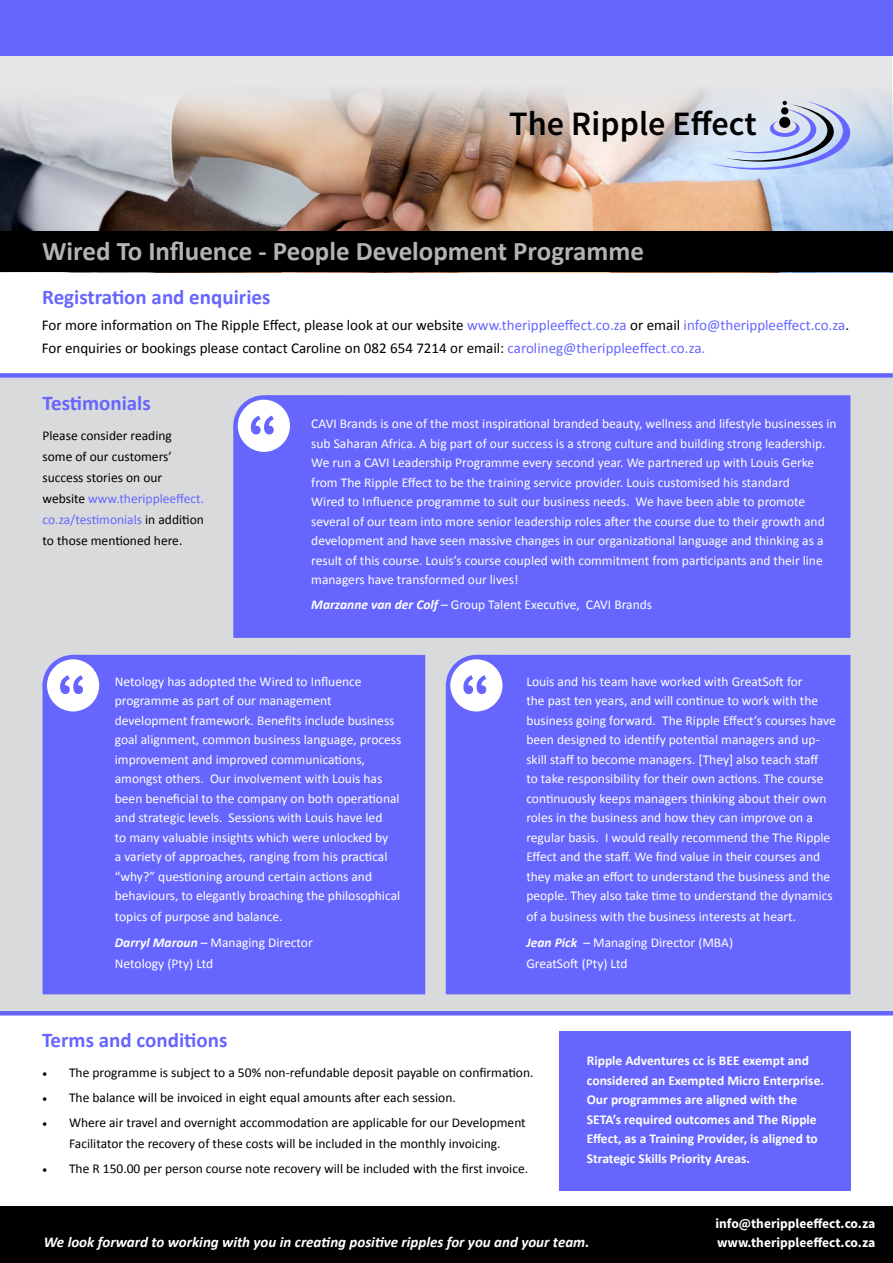
<style>
.page{position:relative;width:893px;height:1263px;background:#fff}
.page>*{position:absolute;margin:0;border:0;box-sizing:border-box;transform-origin:0 0}
.t1{font:900 50.7px "Source Sans Pro";color:#66f}
.t2{font:600 34.2px "Source Sans Pro";color:#000}
.t3{font:700 27px "Calibri";color:#b1b3b5}
.t4{font:700 21px "Calibri";color:#66f}
.t5{font:15px/22.5px "Calibri";color:#000}
.t6{font:italic 700 15px "Calibri";color:#fff}
.t7{font:13.5px/19.5px "Calibri";color:#fff}
.t8{font:13.5px/21px "Calibri";color:#000;text-align:center}
.t9{font:700 13.5px/19.5px "Calibri";color:#fff}
.t10{font:700 13.5px "Source Sans Pro";color:#fff}
.s1{color:#66f}
.s2{font-weight:700;font-style:italic}
.s3{font-family:"Minion Pro"}
</style>
<div class="page">
<div style="left:0;top:376px;width:893px;height:635px;background:#d9dadb"></div>
<div style="left:0;top:373px;width:893px;height:5px;background:#66f"></div>
<hr style="left:0;top:1011px;width:893px;height:4px;background:#66f">
<div style="left:233px;top:395px;width:617px;height:243px;background:#66f"></div>
<div style="left:43px;top:655px;width:382px;height:339px;background:#66f"></div>
<div style="left:446px;top:655px;width:404px;height:339px;background:#66f"></div>
<div style="left:236px;top:397px;width:56px;height:57px;background:#fff;border-radius:50%"></div>
<div style="left:233px;top:395px;width:61px;height:61px;border:4px solid #66f;border-radius:50%"></div>
<div style="left:45px;top:657px;width:56px;height:57px;background:#fff;border-radius:50%"></div>
<div style="left:43px;top:655px;width:61px;height:61px;border:4px solid #66f;border-radius:50%"></div>
<div style="left:448px;top:657px;width:57px;height:57px;background:#fff;border-radius:50%"></div>
<div style="left:446px;top:655px;width:61px;height:61px;border:4px solid #66f;border-radius:50%"></div>
<div style="left:0;top:1206px;width:892px;height:57px;background:#000"></div>
<div style="left:559px;top:1031px;width:291px;height:160px;background:#66f"></div>
<img style="left:0;top:38px;width:893px;height:194px">
<svg style="left:709px;top:101px;width:141px;height:69px;background:#bbc7e5"></svg>
<div style="left:0;top:0;width:892px;height:55px;background:#66f"></div>
<div style="left:0;top:232px;width:893px;height:40px;background:#000"></div>
<h2 class="t2" style="left:509px;top:102px;width:249px">The Ripple Effect</h2>
<h3 class="t3" style="left:42px;top:234px;width:603px">Wired To Influence - People Development Programme</h3>
<h3 class="t4" style="left:42px;top:283px;width:230px">Registration and enquiries</h3>
<p class="t5" style="left:42px;top:314px;width:809px">For more information on The Ripple Effect, please look at our website <span class="s1">www.therippleeffect.co.za</span> or email <span class="s1">info@therippleeffect.co.za</span>.<br>For enquiries or bookings please contact Caroline on 082 654 7214 or email: <span class="s1">carolineg@therippleeffect.co.za.</span></p>
<h3 class="t4" style="left:43px;top:390px;width:110px">Testimonials</h3>
<p class="t8" style="left:43px;top:425px;width:163px;text-align:left">Please consider reading some of our customers’ success stories on our website <span class="s1">www.therippleeffect. co.za/testimonials</span> in addition to those mentioned here.</p>
<h1 class="t1" style="left:248px;top:400px;width:31px">“</h1>
<p class="t7" style="left:311px;top:414px;width:527px">CAVI Brands is one of the most inspirational branded beauty, wellness and lifestyle businesses in sub Saharan Africa. A big part of our success is a strong culture and building strong leadership.<br>We run a CAVI Leadership Programme every second year. We partnered up with Louis Gerke from The Ripple Effect to be the training service provider. Louis customised his standard<br>Wired to Influence programme to suit our business needs. We have been able to promote several of our team into more senior leadership roles after the course due to their growth and development and have seen massive changes in our organizational language and thinking as a result of this course. Louis’s course coupled with commitment from participants and their line managers have transformed our lives!</p>
<p class="t7" style="left:311px;top:595px;width:342px"><span class="s2">Marzanne van der Colf</span> – Group Talent Executive, CAVI Brands</p>
<h1 class="t1" style="left:57px;top:660px;width:31px">“</h1>
<h1 class="t1" style="left:461px;top:660px;width:31px">“</h1>
<p class="t7" style="left:115px;top:672px;width:288px">Netology has adopted the Wired to Influence programme as part of our management development framework. Benefits include business goal alignment, common business language, process improvement and improved communications, amongst others. Our involvement with Louis has been beneficial to the company on both operational and strategic levels. Sessions with Louis have led<br>to many valuable insights which were unlocked by<br>a variety of approaches, ranging from his practical “why?” questioning around certain actions and behaviours, to elegantly broaching the philosophical</p>
<p class="t7" style="left:115px;top:904px;width:199px;line-height:25.2px">topics of purpose and balance.<br><span class="s2">Darryl Maroun</span> – Managing Director</p>
<p class="t7" style="left:115px;top:953px;width:100px">Netology (Pty) Ltd</p>
<h3 class="t4" style="left:42px;top:1026px;width:187px">Terms and conditions</h3>
<p class="t7" style="left:526px;top:672px;width:311px">Louis and his team have worked with GreatSoft for<br>the past ten years, and will continue to work with the business going forward. The Ripple Effect’s courses have been designed to identify potential managers and up&shy;skill staff to become managers. [They] also teach staff<br>to take responsibility for their own actions. The course continuously keeps managers thinking about their own roles in the business and how they can improve on a regular basis. I would really recommend the The Ripple Effect and the staff. We find value in their courses and they make an effort to understand the business and the people. They also take time to understand the dynamics</p>
<p class="t7" style="left:526px;top:904px;width:271px;line-height:25.2px">of a business with the business interests at heart.<br><span class="s2">Jean Pick</span> – Managing Director (MBA)</p>
<p class="t7" style="left:526px;top:953px;width:103px">GreatSoft (Pty) Ltd</p>
<p class="t8" style="left:42px;top:1061px;width:493px"><span class="s3">•</span> The programme is subject to a 50% non-refundable deposit payable on confirmation.</p>
<p class="t8" style="left:42px;top:1087px;width:415px"><span class="s3">•</span> The balance will be invoiced in eight equal amounts after each session.</p>
<p class="t8" style="left:42px;top:1112px;width:485px"><span class="s3">•</span> Where air travel and overnight accommodation are applicable for our Development<br>Facilitator the recovery of these costs will be included in the monthly invoicing.</p>
<p class="t8" style="left:42px;top:1158px;width:488px"><span class="s3">•</span> The R 150.00 per person course note recovery will be included with the first invoice.</p>
<p class="t9" style="left:587px;top:1051px;width:239px">Ripple Adventures cc is BEE exempt and considered an Exempted Micro Enterprise.<br>Our programmes are aligned with the SETA’s required outcomes and The Ripple Effect, as a Training Provider, is aligned to Strategic Skills Priority Areas.</p>
<p class="t10" style="left:715px;top:1215px;width:161px">info@therippleeffect.co.za</p>
<p class="t6" style="left:44px;top:1232px;width:547px">We look forward to working with you in creating positive ripples for you and your team.</p>
<p class="t10" style="left:717px;top:1234px;width:160px">www.therippleeffect.co.za</p>
</div>
